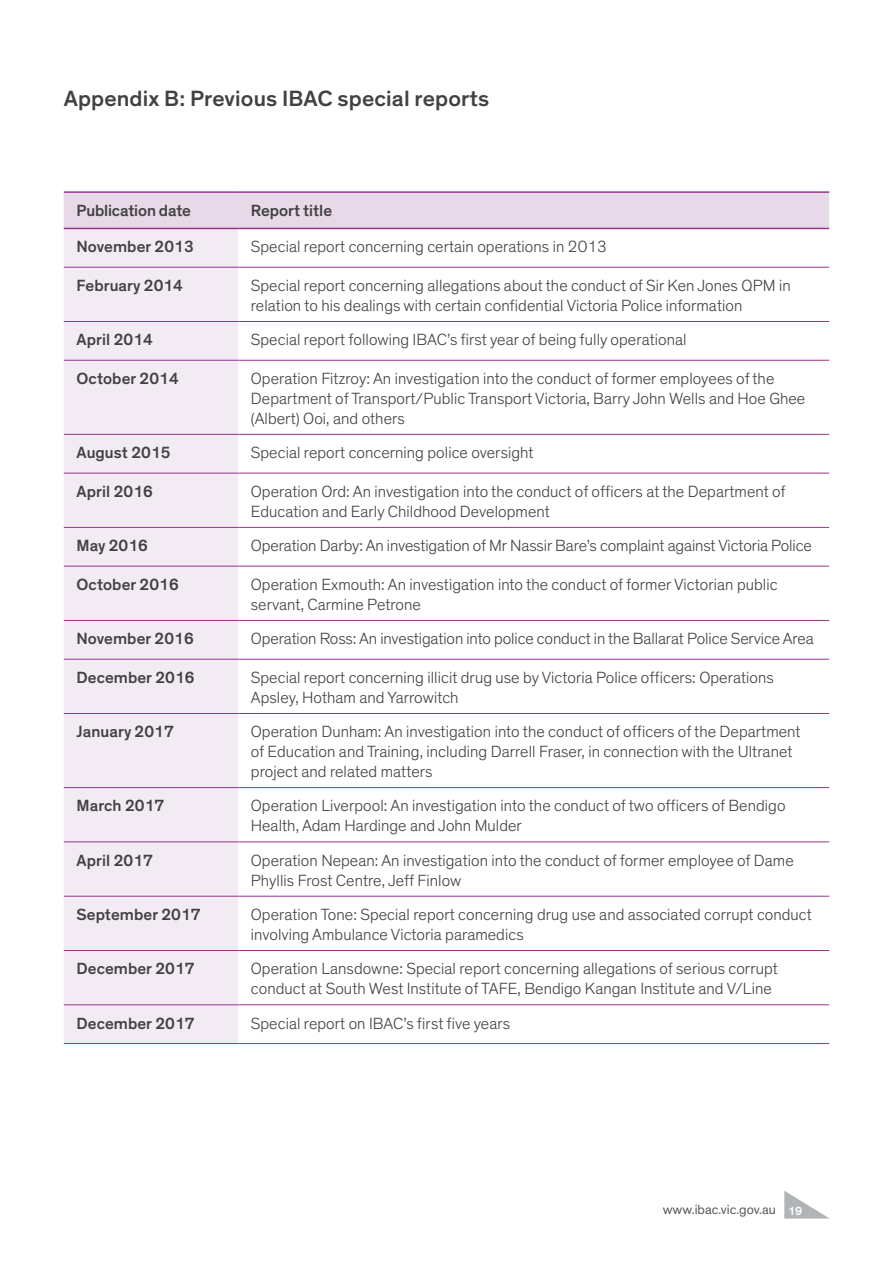
<style>
.page{position:relative;width:893px;height:1263px;background:#fff}
.page>*{position:absolute;margin:0;border:0;box-sizing:border-box;transform-origin:0 0}
.t1{font:500 22.5px "Theinhardt";letter-spacing:.005em;color:#414042}
.t2{font:300 16.5px/19.8px "Theinhardt";letter-spacing:.005em;color:#414042}
.t3{font:500 16.5px "Theinhardt";letter-spacing:.005em;color:#414042}
.t4{font:13.5px "Theinhardt";color:#58595b}
</style>
<div class="page">
<svg style="left:784px;top:1191px;width:45px;height:27px"></svg>
<div style="left:64px;top:193px;width:765px;height:35px;background:#e7d9e8"></div>
<div style="left:64px;top:229px;width:174px;height:814px;background:#f2ebf3"></div>
<hr style="left:64px;top:191px;width:174px;height:2px;background:#95348d">
<hr style="left:238px;top:191px;width:591px;height:2px;background:#95348d">
<hr style="left:64px;top:228px;width:174px;height:1px;background:#95348d">
<hr style="left:238px;top:228px;width:591px;height:1px;background:#95348d">
<hr style="left:64px;top:267px;width:174px;height:1px;background:#95348d">
<hr style="left:238px;top:267px;width:591px;height:1px;background:#95348d">
<hr style="left:64px;top:321px;width:174px;height:1px;background:#95348d">
<hr style="left:238px;top:321px;width:591px;height:1px;background:#95348d">
<hr style="left:64px;top:360px;width:174px;height:1px;background:#95348d">
<hr style="left:64px;top:434px;width:174px;height:1px;background:#95348d">
<hr style="left:64px;top:473px;width:174px;height:1px;background:#95348d">
<hr style="left:64px;top:527px;width:174px;height:1px;background:#95348d">
<hr style="left:64px;top:566px;width:174px;height:1px;background:#95348d">
<hr style="left:64px;top:620px;width:174px;height:1px;background:#95348d">
<hr style="left:64px;top:659px;width:174px;height:1px;background:#95348d">
<hr style="left:64px;top:713px;width:174px;height:1px;background:#95348d">
<hr style="left:64px;top:787px;width:174px;height:1px;background:#95348d">
<hr style="left:64px;top:841px;width:174px;height:1px;background:#95348d">
<hr style="left:64px;top:896px;width:174px;height:1px;background:#95348d">
<hr style="left:64px;top:950px;width:174px;height:1px;background:#95348d">
<hr style="left:64px;top:1004px;width:174px;height:1px;background:#95348d">
<hr style="left:64px;top:1043px;width:174px;height:1px;background:#95348d">
<hr style="left:238px;top:360px;width:591px;height:1px;background:#95348d">
<hr style="left:238px;top:434px;width:591px;height:1px;background:#95348d">
<hr style="left:238px;top:473px;width:591px;height:1px;background:#95348d">
<hr style="left:238px;top:527px;width:591px;height:1px;background:#95348d">
<hr style="left:238px;top:566px;width:591px;height:1px;background:#95348d">
<hr style="left:238px;top:620px;width:591px;height:1px;background:#95348d">
<hr style="left:238px;top:659px;width:591px;height:1px;background:#95348d">
<hr style="left:238px;top:713px;width:591px;height:1px;background:#95348d">
<hr style="left:238px;top:787px;width:591px;height:1px;background:#95348d">
<hr style="left:238px;top:841px;width:591px;height:1px;background:#95348d">
<hr style="left:238px;top:896px;width:591px;height:1px;background:#95348d">
<hr style="left:238px;top:950px;width:591px;height:1px;background:#95348d">
<hr style="left:238px;top:1004px;width:591px;height:1px;background:#95348d">
<hr style="left:238px;top:1043px;width:591px;height:1px;background:#95348d">
<h1 class="t1" style="left:64px;top:85px;width:427px">Appendix B: Previous IBAC special reports</h1>
<p class="t3" style="left:77px;top:201px;width:116px">Publication date</p>
<p class="t3" style="left:251px;top:201px;width:83px">Report title</p>
<p class="t3" style="left:77px;top:237px;width:119px">November 2013</p>
<p class="t2" style="left:251px;top:237px;width:358px">Special report concerning certain operations in 2013</p>
<p class="t3" style="left:77px;top:276px;width:108px">February 2014</p>
<p class="t2" style="left:251px;top:276px;width:541px">Special report concerning allegations about the conduct of Sir Ken Jones QPM in relation to his dealings with certain confidential Victoria Police information</p>
<p class="t3" style="left:77px;top:330px;width:78px">April 2014</p>
<p class="t2" style="left:251px;top:330px;width:437px">Special report following IBAC’s first year of being fully operational</p>
<p class="t3" style="left:77px;top:369px;width:104px">October 2014</p>
<p class="t2" style="left:251px;top:369px;width:556px">Operation Fitzroy: An investigation into the conduct of former employees of the<br>Department of Transport/Public Transport Victoria, Barry John Wells and Hoe Ghee (Albert) Ooi, and others</p>
<p class="t3" style="left:77px;top:443px;width:96px">August 2015</p>
<p class="t2" style="left:251px;top:443px;width:284px">Special report concerning police oversight</p>
<p class="t3" style="left:77px;top:482px;width:78px">April 2016</p>
<p class="t2" style="left:251px;top:482px;width:536px">Operation Ord: An investigation into the conduct of officers at the Department of<br>Education and Early Childhood Development</p>
<p class="t3" style="left:77px;top:536px;width:73px">May 2016</p>
<p class="t2" style="left:251px;top:536px;width:562px">Operation Darby: An investigation of Mr Nassir Bare’s complaint against Victoria Police</p>
<p class="t3" style="left:77px;top:575px;width:104px">October 2016</p>
<p class="t2" style="left:251px;top:575px;width:528px">Operation Exmouth: An investigation into the conduct of former Victorian public servant, Carmine Petrone</p>
<p class="t3" style="left:77px;top:629px;width:119px">November 2016</p>
<p class="t2" style="left:251px;top:629px;width:564px">Operation Ross: An investigation into police conduct in the Ballarat Police Service Area</p>
<p class="t3" style="left:77px;top:668px;width:120px">December 2016</p>
<p class="t2" style="left:251px;top:668px;width:524px">Special report concerning illicit drug use by Victoria Police officers: Operations<br>Apsley, Hotham and Yarrowitch</p>
<p class="t3" style="left:77px;top:722px;width:99px">January 2017</p>
<p class="t2" style="left:251px;top:722px;width:551px">Operation Dunham: An investigation into the conduct of officers of the Department of Education and Training, including Darrell Fraser, in connection with the Ultranet project and related matters</p>
<p class="t3" style="left:77px;top:796px;width:89px">March 2017</p>
<p class="t2" style="left:251px;top:796px;width:536px">Operation Liverpool: An investigation into the conduct of two officers of Bendigo<br>Health, Adam Hardinge and John Mulder</p>
<p class="t3" style="left:77px;top:850px;width:78px">April 2017</p>
<p class="t2" style="left:251px;top:850px;width:544px">Operation Nepean: An investigation into the conduct of former employee of Dame<br>Phyllis Frost Centre, Jeff Finlow</p>
<p class="t3" style="left:77px;top:904px;width:126px">September 2017</p>
<p class="t2" style="left:251px;top:905px;width:562px">Operation Tone: Special report concerning drug use and associated corrupt conduct involving Ambulance Victoria paramedics</p>
<p class="t3" style="left:77px;top:959px;width:120px">December 2017</p>
<p class="t2" style="left:251px;top:959px;width:528px">Operation Lansdowne: Special report concerning allegations of serious corrupt conduct at South West Institute of TAFE, Bendigo Kangan Institute and V/Line</p>
<p class="t3" style="left:77px;top:1013px;width:120px">December 2017</p>
<p class="t2" style="left:251px;top:1013px;width:261px">Special report on IBAC’s first five years</p>
<p class="t4" style="left:663px;top:1201px;width:141px">www.ibac.vic.gov.au <sub>19</sub></p>
</div>
